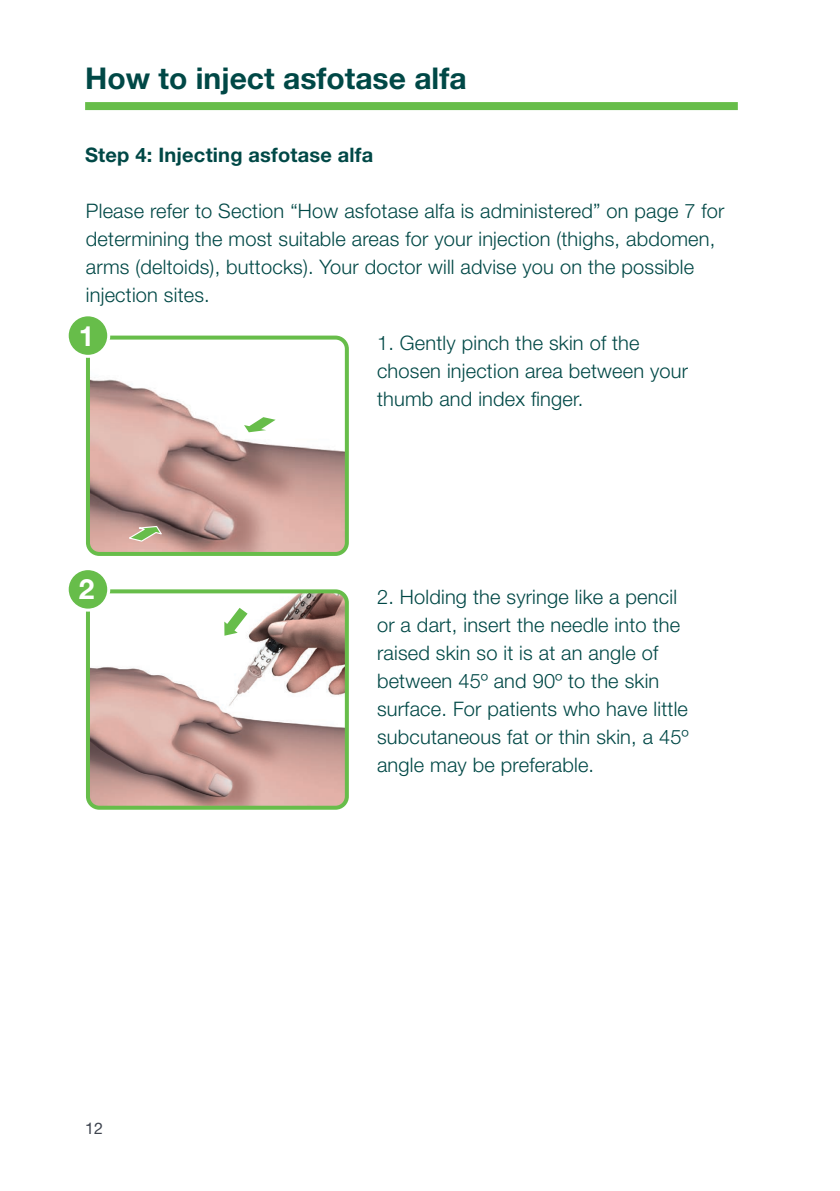
<style>
.page{position:relative;width:840px;height:1191px;background:#fff}
.page>*{position:absolute;margin:0;border:0;box-sizing:border-box;transform-origin:0 0}
.t1{font:700 30px "Helvetica Neue LT Std";color:#004846}
.t2{font:700 28px "Helvetica Neue LT Std";color:#fff}
.t3{font:300 20px/28px "Helvetica Neue LT Std";letter-spacing:.01em;color:#004846}
.t4{font:700 20px "Helvetica Neue LT Std";letter-spacing:.01em;color:#004846}
.t5{font:16px "Helvetica Neue LT Std";color:#3e444f}
</style>
<div class="page">
<div style="left:85px;top:102px;width:652px;height:8px;background:#67bd4a"></div>
<img style="left:91px;top:340px;width:252px;height:211px">
<svg style="left:244px;top:417px;width:31px;height:15px"></svg>
<svg style="left:126px;top:525px;width:37px;height:17px"></svg>
<div style="left:86px;top:335px;width:262px;height:221px;border:4px solid #67bd4a;border-radius:11px"></div>
<img style="left:91px;top:594px;width:255px;height:213px">
<svg style="left:224px;top:608px;width:23px;height:27px"></svg>
<div style="left:86px;top:589px;width:262px;height:220px;border:4px solid #67bd4a;border-radius:11px"></div>
<div style="left:67px;top:315px;width:42px;height:41px;background:#67bd4a;border-radius:50%"></div>
<div style="left:66px;top:313px;width:44px;height:45px;border:3px solid #fff;border-radius:50%"></div>
<div style="left:67px;top:568px;width:42px;height:42px;background:#67bd4a;border-radius:50%"></div>
<div style="left:66px;top:567px;width:44px;height:44px;border:3px solid #fff;border-radius:50%"></div>
<p class="t1" style="left:85px;top:60px;width:383px">How to inject asfotase alfa</p>
<p class="t4" style="left:85px;top:142px;width:289px">Step 4: Injecting asfotase alfa</p>
<p class="t3" style="left:86px;top:197px;width:639px">Please refer to Section “How asfotase alfa is administered” on page 7 for determining the most suitable areas for your injection (thighs, abdomen, arms (deltoids), buttocks). Your doctor will advise you on the possible injection sites.</p>
<p class="t2" style="left:79px;top:318px;width:17px">1</p>
<p class="t2" style="left:79px;top:572px;width:17px">2</p>
<p class="t5" style="left:85px;top:1119px;width:19px">12</p>
<p class="t3" style="left:377px;top:328px;width:312px">1. Gently pinch the skin of the chosen injection area between your thumb and index finger.</p>
<p class="t3" style="left:377px;top:582px;width:313px">2. Holding the syringe like a pencil or a dart, insert the needle into the raised skin so it is at an angle of between 45º and 90º to the skin surface. For patients who have little subcutaneous fat or thin skin, a 45º angle may be preferable.</p>
</div>
